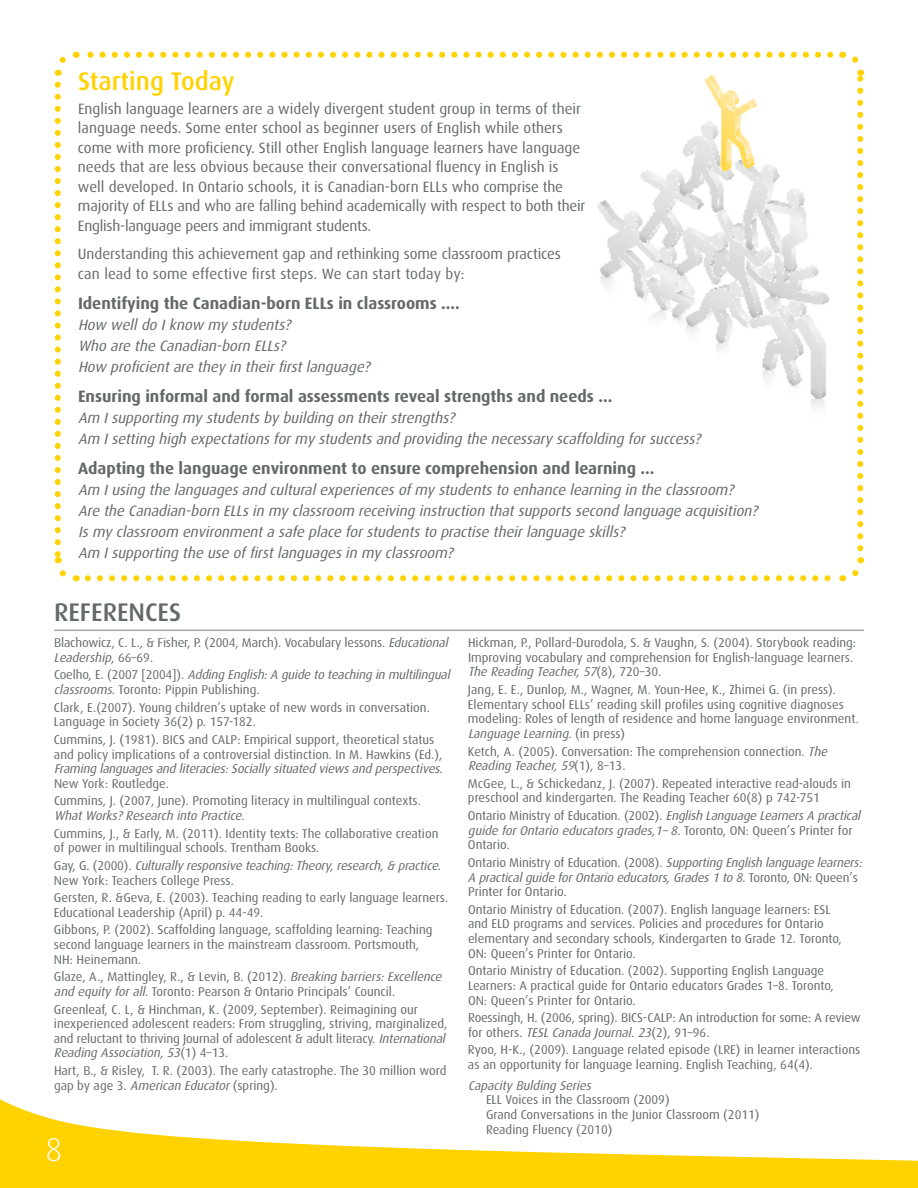
<style>
.page{position:relative;width:918px;height:1188px;background:#fff}
.page>*{position:absolute;margin:0;border:0;box-sizing:border-box;transform-origin:0 0}
.t1{font:300 33px "Dax";color:#fff}
.t2{font:500 25.5px "Dax";color:#ffd200}
.H1-Reference{font:500 25.5px "Dax";color:#636969}
.t3{font:700 16.5px "Dax";color:#636969}
.body_copy_after_H1{font:italic 15px "Dax";color:#636969}
.body_copy_after_H1-2{font:15px/19.5px "Dax";color:#636969}
.body_copy_more_space{font:15px/19.5px "Dax";letter-spacing:-.005em;color:#636969}
.Reference_copy{font:12.75px/14.7px "Dax";color:#636969}
.Reference_copy-2{font:italic 12.75px/14.7px "Dax";color:#636969}
.s1{font-style:italic}
.s2{font-style:normal}
</style>
<div class="page">
<svg style="left:0;top:1099px;width:918px;height:89px"></svg>
<img style="left:597px;top:124px;width:232px;height:282px">
<img style="left:705px;top:76px;width:52px;height:96px">
<svg style="left:88px;top:575px;width:743px;height:6px"></svg>
<svg style="left:54px;top:85px;width:23px;height:497px"></svg>
<svg style="left:842px;top:557px;width:23px;height:25px"></svg>
<svg style="left:842px;top:51px;width:22px;height:497px"></svg>
<svg style="left:54px;top:51px;width:776px;height:25px"></svg>
<hr style="left:54px;top:630px;width:810px;height:1px;background:#a7aaa9">
<h3 class="t2" style="left:78px;top:66px;width:158px">Starting Today</h3>
<p class="body_copy_after_H1-2" style="left:78px;top:99px;width:509px">English language learners are a widely divergent student group in terms of their language needs. Some enter school as beginner users of English while others come with more proficiency. Still other English language learners have language needs that are less obvious because their conversational fluency in English is well developed. In Ontario schools, it is Canadian-born ELLs who comprise the majority of ELLs and who are falling behind academically with respect to both their English-language peers and immigrant students.</p>
<p class="body_copy_more_space" style="left:78px;top:244px;width:484px">Understanding this achievement gap and rethinking some classroom practices can lead to some effective first steps. We can start today by:</p>
<h4 class="t3" style="left:78px;top:293px;width:383px">Identifying the Canadian-born ELLs in classrooms ....</h4>
<p class="body_copy_after_H1" style="left:78px;top:316px;width:218px">How welldo Iknow my students?</p>
<p class="body_copy_after_H1" style="left:78px;top:337px;width:212px">Who are the Canadian-born ELLs?</p>
<p class="body_copy_after_H1" style="left:78px;top:358px;width:297px">How proficientare they in theirfirstlanguage?</p>
<h3 class="t3" style="left:78px;top:386px;width:536px">Ensuring informal and formal assessments reveal strengths and needs ...</h3>
<p class="body_copy_after_H1" style="left:78px;top:409px;width:381px">Am Isupporting my studentsby building on theirstrengths?</p>
<p class="body_copy_after_H1" style="left:78px;top:430px;width:628px">Am Isetting high expectationsformy studentsand providing the necessary scaffolding forsuccess?</p>
<h3 class="t3" style="left:78px;top:458px;width:578px">Adapting the language environment to ensure comprehension and learning ...</h3>
<p class="body_copy_after_H1" style="left:78px;top:481px;width:660px">Am Iusing the languagesand culturalexperiencesofmy studentsto enhance learning in the classroom?</p>
<p class="body_copy_after_H1" style="left:78px;top:502px;width:685px">Are the Canadian-born ELLsin my classroom receiving instruction thatsupportssecond language acquisition?</p>
<p class="body_copy_after_H1" style="left:78px;top:523px;width:552px">Ismy classroom environmenta safe place forstudentsto practise theirlanguage skills?</p>
<p class="body_copy_after_H1" style="left:78px;top:544px;width:380px">Am Isupporting the use offirstlanguagesin my classroom?</p>
<h4 class="H1-Reference" style="left:54px;top:597px;width:129px">REFERENCES</h4>
<p class="Reference_copy" style="left:54px;top:636px;width:398px">Blachowicz, C. L., &amp; Fisher, P. (2004, March). Vocabulary lessons. <span class="s1">Educational<br>Leadership</span>, 6 6 – 6 9 .</p>
<p class="Reference_copy-2" style="left:54px;top:668px;width:401px"><span class="s2">C o e l h o, E . ( 2 0 0 7 [ 2 0 0 4 ] ) .</span> Adding English:A guide to teaching in multilingual classrooms<span class="s2">. Toronto: Pippin Publishing.</span></p>
<p class="Reference_copy" style="left:54px;top:700px;width:377px">Clark, E.(2007). Young children’s uptake of new words in conversation.<br>Language in Society 36(2) p. 157-182.</p>
<p class="Reference_copy" style="left:54px;top:732px;width:390px">Cummins, J. (1981). BICS and CALP: Empirical support, theoretical status and policy implications of a controversial distinction. In M. Hawkins (Ed.), <span class="s1">Framing languagesand literacies:Socially situated viewsand perspectives</span>.<br>New York: Routledge.</p>
<p class="Reference_copy" style="left:54px;top:794px;width:368px">Cummins, J. (2007, June). Promoting literacy in multilingual contexts.<br><span class="s1">WhatWorks?Research into Practice</span>.</p>
<p class="Reference_copy" style="left:54px;top:826px;width:386px">Cummins, J., &amp; Early, M. (2011). Identity texts: The collaborative creation of power in multilingual schools. Trentham Books.</p>
<p class="Reference_copy-2" style="left:54px;top:858px;width:389px"><span class="s2">G a y, G . ( 2 0 0 0 ) .</span> Culturally responsive teaching:Theory,research,&amp; practice<span class="s2">.<br>New York: Teachers College Press.</span></p>
<p class="Reference_copy" style="left:54px;top:891px;width:396px">Gersten, R. &amp;Geva, E. (2003). Teaching reading to early language learners.<br>Educational Leadership (April) p. 44-49.</p>
<p class="Reference_copy" style="left:54px;top:923px;width:380px">Gibbons, P. (2002). Scaffolding language, scaffolding learning: Teaching second language learners in the mainstream classroom. Portsmouth,<br>NH: Heinemann.</p>
<p class="Reference_copy" style="left:54px;top:970px;width:392px">Glaze, A., Mattingley, R., &amp; Levin, B. (2012). <span class="s1">Breaking barriers:Excellence and equity forall</span>. Toronto: Pearson &amp; Ontario Principals’ Council.</p>
<p class="Reference_copy" style="left:54px;top:1002px;width:396px">Greenleaf, C. L, &amp; Hinchman, K. (2009, September). Reimagining our inexperienced adolescent readers: From struggling, striving, marginalized, and reluctant to thriving Journal of adolescent &amp; adult literacy. <span class="s1">International Reading Association,53</span>( 1 ) 4 – 1 3 .</p>
<p class="Reference_copy" style="left:54px;top:1063px;width:394px">Hart, B., &amp; Risley, T. R. (2003). The early catastrophe. The 30 million word gap by age 3. <span class="s1">American Educator</span>(spring).</p>
<h1 class="t1" style="left:46px;top:1132px;width:18px">8</h1>
<p class="Reference_copy" style="left:468px;top:636px;width:390px">Hickman, P., Pollard-Durodola, S. &amp; Vaughn, S. (2004). Storybook reading:<br>Improving vocabulary and comprehension for English-language learners.<br><span class="s1">The Reading Teacher,57</span>( 8 ) , 7 2 0 – 3 0 .</p>
<p class="Reference_copy" style="left:468px;top:682px;width:392px">Jang, E. E., Dunlop, M., Wagner, M. Youn-Hee, K., Zhimei G. (in press).<br>Elementary school ELLs’ reading skill profiles using cognitive diagnoses modeling: Roles of length of residence and home language environment.<br><span class="s1">Language Learning</span>. ( i n p r e s s )</p>
<p class="Reference_copy" style="left:468px;top:744px;width:364px">Ketch, A. (2005). Conversation: The comprehension connection. <span class="s1">The<br>Reading Teacher,59</span>( 1 ) , 8 – 1 3 .</p>
<p class="Reference_copy" style="left:468px;top:776px;width:385px">McGee, L., &amp; Schickedanz, J. (2007). Repeated interactive read-alouds in preschool and kindergarten. The Reading Teacher 60(8) p 742-751</p>
<p class="Reference_copy" style="left:468px;top:808px;width:397px">Ontario Ministry of Education. (2002). <span class="s1">English Language LearnersA practical guide forOntario educatorsgrades,1–8</span>. To r o n t o, O N : Q u e e n ’ s P r i n t e r f o r<br>Ontario.</p>
<p class="Reference_copy-2" style="left:468px;top:855px;width:398px"><span class="s2">O n t a r i o M i n i s t ry o f E d u c a t i o n . ( 2 0 0 8 ) .</span> Supporting English language learners:<br>A practicalguide forOntario educators,Grades1 to 8<span class="s2">. T o r o n t o, O N : Q u e e n ’ s<br>Printer for Ontario.</span></p>
<p class="Reference_copy" style="left:468px;top:902px;width:375px">Ontario Ministry of Education. (2007). English language learners: ESL and ELD programs and services. Policies and procedures for Ontario elementary and secondary schools, Kindergarten to Grade 12. Toronto, ON: Queen’s Printer for Ontario.</p>
<p class="Reference_copy" style="left:468px;top:964px;width:367px">Ontario Ministry of Education. (2002). Supporting English Language<br>Learners: A practical guide for Ontario educators Grades 1–8. Toronto,<br>ON: Queen’s Printer for Ontario.</p>
<p class="Reference_copy" style="left:468px;top:1011px;width:394px">Roessingh, H. (2006, spring). BICS-CALP: An introduction for some: A review for others. <span class="s1">TESLCanada Journal.23</span>(2), 91–96.</p>
<p class="Reference_copy" style="left:468px;top:1043px;width:394px">Ryoo, H-K., (2009). Language related episode (LRE) in learner interactions as an opportunity for language learning. English Teaching, 64(4).</p>
<p class="Reference_copy-2" style="left:468px;top:1078px;width:128px">Capacity Bulding Series</p>
<p class="Reference_copy" style="left:486px;top:1093px;width:185px">ELL Voices in the Classroom (2009)</p>
<p class="Reference_copy" style="left:486px;top:1107px;width:275px">Grand Conversations in the Junior Classroom (2011)</p>
<p class="Reference_copy" style="left:486px;top:1122px;width:128px">Reading Fluency (2010)</p>
</div>
